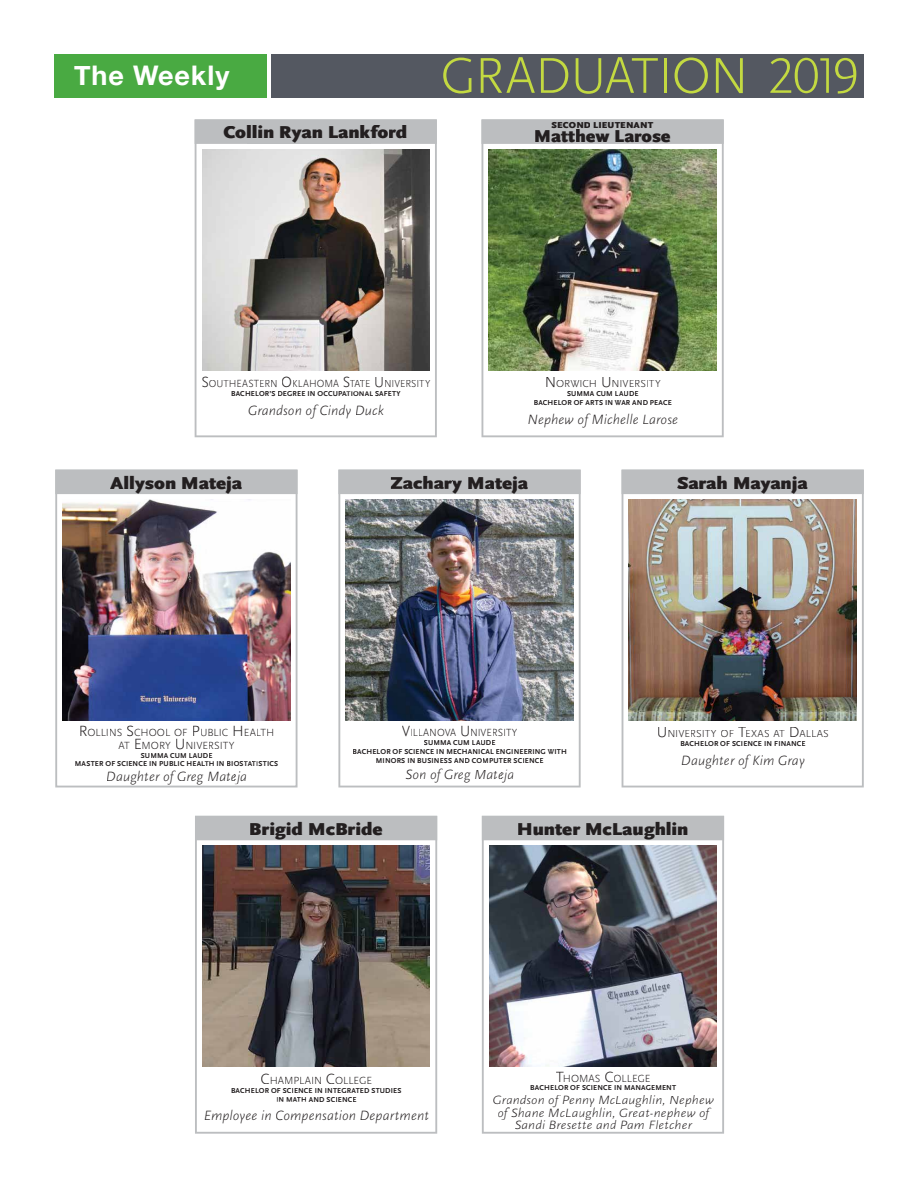
<style>
.page{position:relative;width:918px;height:1188px;background:#fff}
.page>*{position:absolute;margin:0;border:0;box-sizing:border-box;transform-origin:0 0}
.t1{font:300 52.5px "Scala Sans OT";letter-spacing:-.025em;color:#c3d941}
.t2{font:700 27px "Helvetica Neue";letter-spacing:.035em;color:#fff}
.t3{font:900 18px "Scala Sans OT";letter-spacing:-.005em;color:#231f20;scale:1.07 1}
.t4{font:900 18px "Scala Sans OT";letter-spacing:-.005em;color:#231f20}
.t5{font:italic 300 14.1px "Scala Sans OT";letter-spacing:.005em;color:#231f20}
.t6{font:italic 300 12.6px/12.5px "Scala Sans OT";letter-spacing:.01em;color:#231f20;text-align:center;scale:1.08 1}
.t7{font:300 10.8px/12.8px "Scala Sans OT";color:#231f20;text-align:center}
.t8{font:300 10.8px "Scala Sans OT";color:#231f20;scale:.94 1}
.t9{font:300 10.8px "Scala Sans OT";color:#231f20;scale:.96 1}
.t10{font:900 9px "Scala Sans OT";letter-spacing:.025em;color:#231f20}
.t11{font:700 7.5px/9px "Scala Sans OT";letter-spacing:.02em;color:#231f20;text-align:center}
.s1{font-size:15.45px}
</style>
<div class="page">
<div style="left:54px;top:54px;width:213px;height:43px;background:#49aa42"></div>
<div style="left:271px;top:54px;width:593px;height:43px;background:#545861"></div>
<svg style="left:195px;top:144px;width:242px;height:293px"></svg>
<svg style="left:195px;top:119px;width:242px;height:25px;background:#bdbfc1"></svg>
<div style="left:224px;top:126px;width:22px;height:13px;background:#bcbec0"></div>
<div style="left:247px;top:125px;width:123px;height:17px;background:#bcbec0"></div>
<hr style="left:247px;top:142px;width:123px;height:1px;background:#bcbec0">
<div style="left:371px;top:125px;width:17px;height:14px;background:#bcbec0"></div>
<div style="left:389px;top:125px;width:17px;height:14px;background:#bcbec0"></div>
<img style="left:202px;top:149px;width:227px;height:221px">
<svg style="left:482px;top:144px;width:242px;height:293px"></svg>
<div style="left:482px;top:119px;width:242px;height:25px;background:#bcbec0"></div>
<div style="left:595px;top:130px;width:75px;height:12px;background:#bcbec0"></div>
<hr style="left:595px;top:142px;width:75px;height:1px;background:#bcbec0">
<img style="left:489px;top:149px;width:227px;height:221px">
<svg style="left:55px;top:494px;width:243px;height:293px"></svg>
<div style="left:55px;top:470px;width:243px;height:24px;background:#bcbec0"></div>
<div style="left:110px;top:475px;width:132px;height:17px;background:#bcbec0"></div>
<hr style="left:110px;top:492px;width:132px;height:1px;background:#bcbec0">
<img style="left:63px;top:500px;width:227px;height:220px">
<svg style="left:338px;top:494px;width:243px;height:293px"></svg>
<div style="left:338px;top:470px;width:243px;height:24px;background:#bcbec0"></div>
<div style="left:469px;top:477px;width:26px;height:12px;background:#bcbec0"></div>
<div style="left:495px;top:476px;width:33px;height:16px;background:#bcbec0"></div>
<hr style="left:495px;top:492px;width:33px;height:1px;background:#bcbec0">
<img style="left:346px;top:500px;width:227px;height:220px">
<svg style="left:622px;top:494px;width:242px;height:293px"></svg>
<div style="left:622px;top:470px;width:242px;height:24px;background:#bcbec0"></div>
<div style="left:798px;top:480px;width:10px;height:9px;background:#bcbec0"></div>
<img style="left:629px;top:500px;width:227px;height:220px">
<svg style="left:195px;top:840px;width:242px;height:294px"></svg>
<div style="left:195px;top:816px;width:242px;height:24px;background:#bcbec0"></div>
<div style="left:287px;top:822px;width:69px;height:13px;background:#bcbec0"></div>
<div style="left:356px;top:822px;width:16px;height:13px;background:#bcbec0"></div>
<div style="left:373px;top:826px;width:9px;height:9px;background:#bcbec0"></div>
<img style="left:202px;top:846px;width:228px;height:221px">
<svg style="left:482px;top:840px;width:242px;height:294px"></svg>
<div style="left:482px;top:816px;width:242px;height:24px;background:#bcbec0"></div>
<div style="left:518px;top:823px;width:25px;height:12px;background:#bcbec0"></div>
<div style="left:545px;top:824px;width:36px;height:11px;background:#bcbec0"></div>
<div style="left:586px;top:822px;width:101px;height:16px;background:#bcbec0"></div>
<hr style="left:586px;top:838px;width:101px;height:1px;background:#bcbec0">
<hr style="left:507px;top:1107px;width:58px;height:1px;background:#231f20">
<img style="left:489px;top:846px;width:228px;height:221px">
<h2 class="t2" style="left:74px;top:54px;width:157px">The Weekly</h2>
<h1 class="t1" style="left:440px;top:44px;width:420px">GRADUATION 2019</h1>
<h3 class="t3" style="left:224px;top:122px;width:173px">Collin Ryan Lankford</h3>
<p class="t10" style="left:551px;top:120px;width:103px">SECOND LIEUTENANT</p>
<h3 class="t4" style="left:534px;top:126px;width:138px">Matthew Larose</h3>
<h3 class="t8" style="left:201px;top:377px;width:245px"><span class="s1">S</span>OUTHEASTERN <span class="s1">O</span>KLAHOMA <span class="s1">S</span>TATE <span class="s1">U</span>NIVERSITY</h3>
<p class="t11" style="left:231px;top:389px;width:171px">BACHELOR’S DEGREE IN OCCUPATIONAL SAFETY</p>
<h3 class="t5" style="left:248px;top:402px;width:138px">Grandson of Cindy Duck</h3>
<h3 class="t7" style="left:545px;top:377px;width:118px"><span class="s1">N</span>ORWICH <span class="s1">U</span>NIVERSITY</h3>
<p class="t11" style="left:534px;top:389px;width:140px">SUMMA CUM LAUDE<br>BACHELOR OF ARTS IN WAR AND PEACE</p>
<h3 class="t5" style="left:528px;top:411px;width:152px">Nephew of Michelle Larose</h3>
<h3 class="t3" style="left:110px;top:472px;width:125px">Allyson Mateja</h3>
<h3 class="t3" style="left:390px;top:472px;width:130px">Zachary Mateja</h3>
<h3 class="t3" style="left:677px;top:472px;width:124px">Sarah Mayanja</h3>
<h3 class="t7" style="left:79px;top:726px;width:197px"><span class="s1">R</span>OLLINS <span class="s1">S</span>CHOOL OF <span class="s1">P</span>UBLIC <span class="s1">H</span>EALTH<br>AT <span class="s1">E</span>MORY <span class="s1">U</span>NIVERSITY</h3>
<p class="t11" style="left:75px;top:751px;width:205px;line-height:8.2px">SUMMA CUM LAUDE<br>MASTER OF SCIENCE IN PUBLIC HEALTH IN BIOSTATISTICS</p>
<h3 class="t5" style="left:106px;top:768px;width:143px">Daughter of Greg Mateja</h3>
<h3 class="t9" style="left:402px;top:726px;width:122px"><span class="s1">V</span>ILLANOVA <span class="s1">U</span>NIVERSITY</h3>
<p class="t11" style="left:353px;top:738px;width:216px">SUMMA CUM LAUDE<br>BACHELOR OF SCIENCE IN MECHANICAL ENGINEERING WITH<br>MINORS IN BUSINESS AND COMPUTER SCIENCE</p>
<h3 class="t5" style="left:405px;top:766px;width:111px">Son of Greg Mateja</h3>
<h3 class="t7" style="left:657px;top:728px;width:173px"><span class="s1">U</span>NIVERSITY OF <span class="s1">T</span>EXAS AT <span class="s1">D</span>ALLAS</h3>
<p class="t11" style="left:680px;top:740px;width:127px">BACHELOR OF SCIENCE IN FINANCE</p>
<h3 class="t5" style="left:681px;top:752px;width:125px">Daughter of Kim Gray</h3>
<h3 class="t3" style="left:249px;top:818px;width:126px">Brigid McBride</h3>
<h3 class="t3" style="left:517px;top:818px;width:162px">Hunter McLaughlin</h3>
<h3 class="t7" style="left:261px;top:1074px;width:113px"><span class="s1">C</span>HAMPLAIN <span class="s1">C</span>OLLEGE</h3>
<p class="t11" style="left:231px;top:1086px;width:172px">BACHELOR OF SCIENCE IN INTEGRATED STUDIES<br>IN MATH AND SCIENCE</p>
<h3 class="t5" style="left:204px;top:1107px;width:227px">Employee in Compensation Department</h3>
<h3 class="t7" style="left:556px;top:1072px;width:96px"><span class="s1">T</span>HOMAS <span class="s1">C</span>OLLEGE</h3>
<p class="t11" style="left:530px;top:1083px;width:147px">BACHELOR OF SCIENCE IN MANAGEMENT</p>
<h3 class="t6" style="left:492px;top:1094px;width:207px">Grandson of Penny McLaughlin, Nephew of Shane McLaughlin, Great-nephew of<br>Sandi Bresette and Pam Fletcher</h3>
</div>
